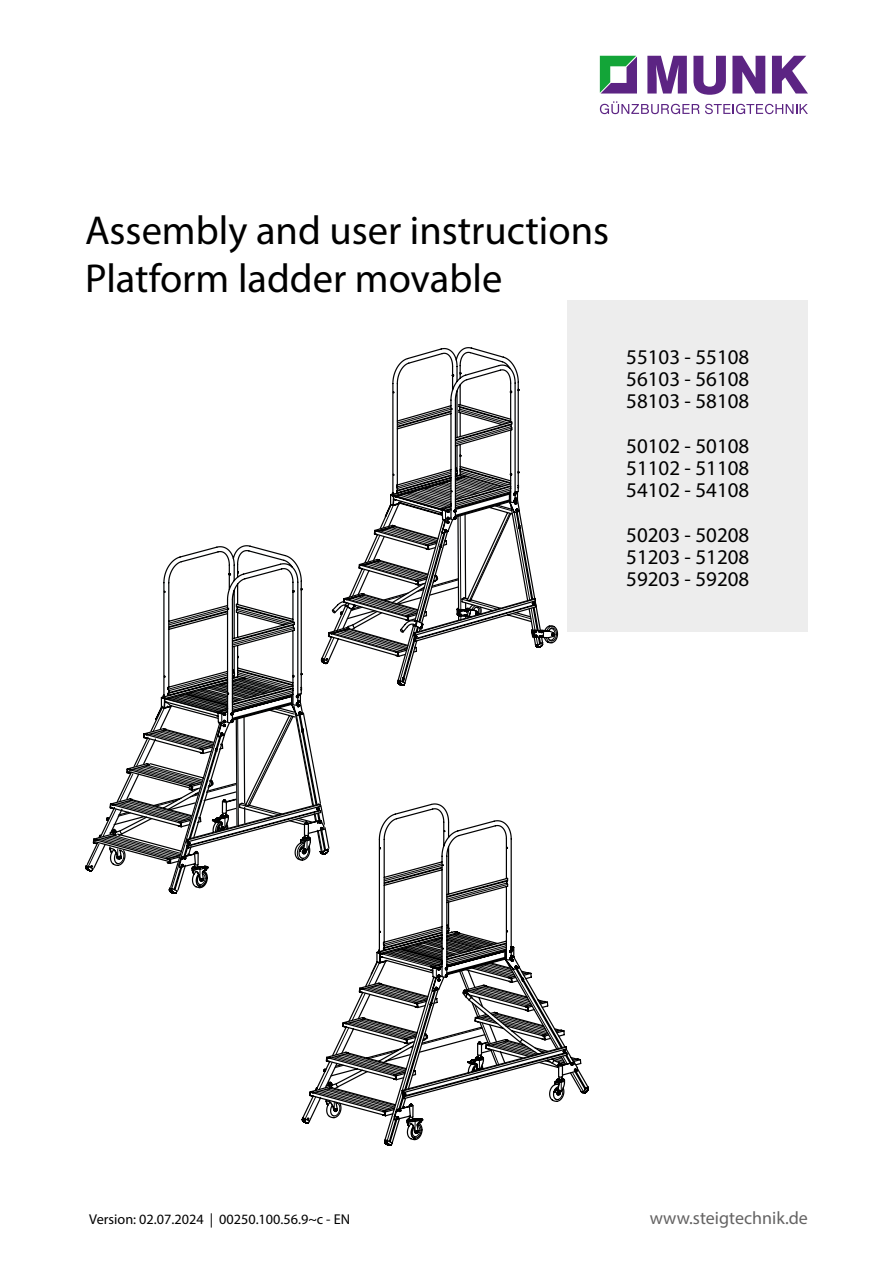
<style>
.page{position:relative;width:893px;height:1263px;background:#fff}
.page>*{position:absolute;margin:0;border:0;box-sizing:border-box;transform-origin:0 0}
.t1{font:40.5px/48.6px "Myriad Pro";color:#000}
.t2{font:21px/22.2px "Myriad Pro";color:#000;text-align:justify}
.t3{font:18px "Myriad Pro";color:#646363}
.t4{font:14.25px "Myriad Pro";color:#000}
</style>
<div class="page">
<svg style="left:600px;top:56px;width:37px;height:38px"></svg>
<svg style="left:647px;top:56px;width:40px;height:38px"></svg>
<svg style="left:693px;top:56px;width:33px;height:39px"></svg>
<svg style="left:732px;top:56px;width:33px;height:38px"></svg>
<svg style="left:772px;top:56px;width:36px;height:38px"></svg>
<svg style="left:600px;top:101px;width:99px;height:13px"></svg>
<svg style="left:705px;top:104px;width:103px;height:10px"></svg>
<div style="left:568px;top:300px;width:240px;height:331px;background:#ededed"></div>
<svg style="left:304px;top:891px;width:280px;height:250px"></svg>
<svg style="left:394px;top:347px;width:124px;height:26px"></svg>
<svg style="left:89px;top:373px;width:431px;height:518px"></svg>
<svg style="left:323px;top:406px;width:234px;height:275px"></svg>
<h1 class="t1" style="left:85px;top:205px;width:526px">Assembly and user instructions<br>Platform ladder movable</h1>
<p class="t2" style="left:626px;top:345px;width:125px">55103 - 55108<br>56103 - 56108<br>58103 - 58108</p>
<p class="t2" style="left:626px;top:434px;width:125px">50102 - 50108<br>51102 - 51108<br>54102 - 54108</p>
<p class="t2" style="left:626px;top:523px;width:125px">50203 - 50208<br>51203 - 51208<br>59203 - 59208</p>
<p class="t4" style="left:89px;top:1210px;width:262px">Version: 02.07.2024 | 00250.100.56.9~c - EN</p>
<p class="t3" style="left:650px;top:1207px;width:160px">www.steigtechnik.de</p>
</div>
